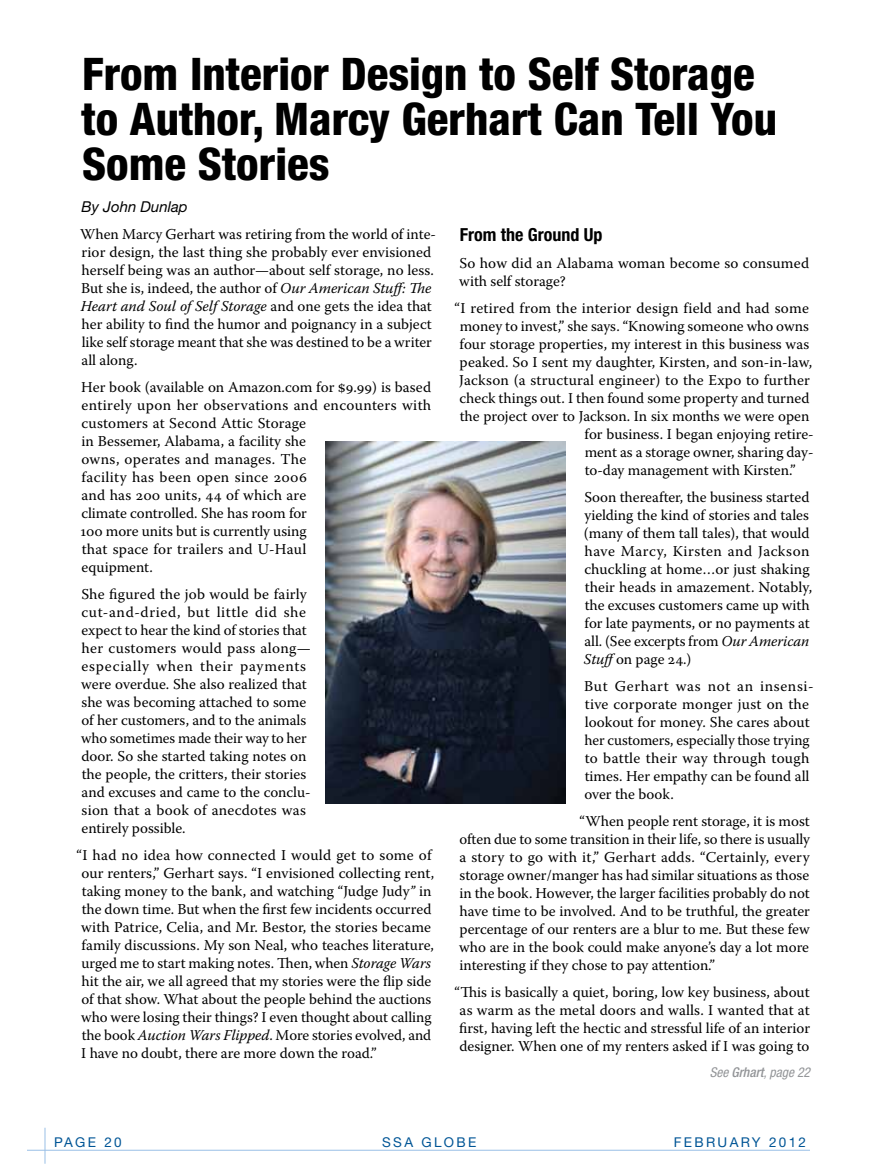
<style>
.page{position:relative;width:891px;height:1175px;background:#fff}
.page>*{position:absolute;margin:0;border:0;box-sizing:border-box;transform-origin:0 0}
.t1{font:800 condensed 45px/45px "Helvetica Neue";color:#000}
.t2{font:700 condensed 18px "Helvetica Neue";color:#000}
.t3{font:15px/18px "Warnock Pro";letter-spacing:.005em;color:#000}
.t4{font:italic 15px "Helvetica Neue";color:#000}
.t5{font:13.5px "Helvetica Neue";letter-spacing:.175em;color:#005596}
.t6{font:italic condensed 13.5px "Helvetica Neue";color:#939598}
.s1{font-style:italic}
.s2{font-weight:500}
</style>
<div class="page">
<hr style="left:27px;top:1149px;width:783px;height:1px;background:#99bfe6">
<hr style="left:45px;top:1127px;width:1px;height:36px;background:#99bfe6">
<img style="left:325px;top:441px;width:241px;height:362px">
<h1 class="t1" style="left:82px;top:51px;width:697px">From Interior Design to Self Storage to Author, Marcy Gerhart Can Tell You<br>Some Stories</h1>
<p class="t4" style="left:82px;top:198px;width:108px">By John Dunlap</p>
<p class="t3" style="left:80px;top:225px;width:357px">When Marcy Gerhart was retiring from the world of inte&shy;rior design, the last thing she probably ever envisioned herself being was an author—about self storage, no less.<br>But she is, indeed, the author of <span class="s1">Our American Stuff: The Heart and Soul of Self Storage</span> and one gets the idea that her ability to find the humor and poignancy in a subject like self storage meant that she was destined to be a writer all along.</p>
<p class="t3" style="left:80px;top:378px;width:352px">Her book (available on Amazon.com for $9.99) is based entirely upon her observations and encounters with customers at Second Attic Storage<br>in Bessemer, Alabama, a facility she<br>owns, operates and manages. The<br>facility has been open since 2006<br>and has 200 units, 44 of which are<br>climate controlled. She has room for<br>100 more units but is currently using<br>that space for trailers and U-Haul<br>equipment.</p>
<p class="t3" style="left:81px;top:585px;width:231px">She figured the job would be fairly cut-and-dried, but little did she expect to hear the kind of stories that her customers would pass along— especially when their payments were overdue. She also realized that she was becoming attached to some of her customers, and to the animals who sometimes made their way to her door. So she started taking notes on the people, the critters, their stories and excuses and came to the conclu&shy;sion that a book of anecdotes was entirely possible.</p>
<p class="t3" style="left:81px;top:846px;width:355px;text-indent:-5px">“I had no idea how connected I would get to some of our renters,” Gerhart says. “I envisioned collecting rent, taking money to the bank, and watching “Judge Judy<span class="s1">”</span> in the down time. But when the first few incidents occurred with Patrice, Celia, and Mr. Bestor, the stories became family discussions. My son Neal, who teaches literature, urged me to start making notes. Then, when <span class="s1">Storage Wars </span>hit the air, we all agreed that my stories were the flip side of that show. What about the people behind the auctions who were losing their things? I even thought about calling the book <span class="s1">Auction Wars Flipped</span>. More stories evolved, and I have no doubt, there are more down the road.”</p>
<p class="t2" style="left:460px;top:223px;width:144px">From the Ground Up</p>
<p class="t3" style="left:459px;top:253px;width:351px">So how did an Alabama woman become so consumed with self storage?</p>
<p class="t3" style="left:455px;top:298px;width:356px">“I retired from the interior design field and had some</p>
<p class="t3" style="left:460px;top:316px;width:351px">money to invest,” she says. “Knowing someone who owns</p>
<p class="t3" style="left:460px;top:334px;width:351px">four storage properties, my interest in this business was</p>
<p class="t3" style="left:460px;top:352px;width:354px">peaked. So I sent my daughter, Kirsten, and son-in-law,</p>
<p class="t3" style="left:459px;top:370px;width:352px">Jackson (a structural engineer) to the Expo to further</p>
<p class="t3" style="left:459px;top:388px;width:352px">check things out. I then found some property and turned</p>
<p class="t3" style="left:460px;top:406px;width:351px">the project over to Jackson. In six months we were open</p>
<p class="t3" style="left:585px;top:424px;width:231px">for business. I began enjoying retire-</p>
<p class="t3" style="left:585px;top:442px;width:230px">ment as a storage owner, sharing day-</p>
<p class="t3" style="left:585px;top:460px;width:213px">to-day management with Kirsten.”</p>
<p class="t3" style="left:584px;top:487px;width:230px">Soon thereafter, the business started yielding the kind of stories and tales (many of them tall tales), that would have Marcy, Kirsten and Jackson chuckling at home…or just shaking their heads in amazement. Notably, the excuses customers came up with for late payments, or no payments at all. (See excerpts from <span class="s1">Our American Stuff</span>on page 24.)</p>
<p class="t3" style="left:584px;top:676px;width:231px">But Gerhart was not an insensi&shy;tive corporate monger just on the lookout for money. She cares about her customers, especially those trying to battle their way through tough times. Her empathy can be found all over the book.</p>
<p class="t3" style="left:459px;top:811px;width:353px;text-align:justify;text-indent:120px">“When people rent storage, it is most often due to some transition in their life, so there is usually a story to go with it,” Gerhart adds. “Certainly, every storage owner/manger has had similar situations as those in the book. However, the larger facilities probably do not have time to be involved. And to be truthful, the greater percentage of our renters are a blur to me. But these few who are in the book could make anyone’s day a lot more interesting if they chose to pay attention.”</p>
<p class="t3" style="left:455px;top:982px;width:357px;text-align:center">“This is basically a quiet, boring, low key business, about as warm as the metal doors and walls. I wanted that at first, having left the hectic and stressful life of an interior designer. When one of my renters asked if I was going to</p>
<p class="t6" style="left:710px;top:1064px;width:102px">See <span class="s2">Grhart</span>, page 22</p>
<p class="t5" style="left:54px;top:1134px;width:69px">PAGE 20</p>
<p class="t5" style="left:382px;top:1134px;width:9px">SSA</p>
<p class="t5" style="left:422px;top:1134px;width:44px">GLOBE</p>
<p class="t5" style="left:674px;top:1134px;width:22px">FEBR</p>
<p class="t5" style="left:718px;top:1134px;width:90px">UARY 2012</p>
</div>
